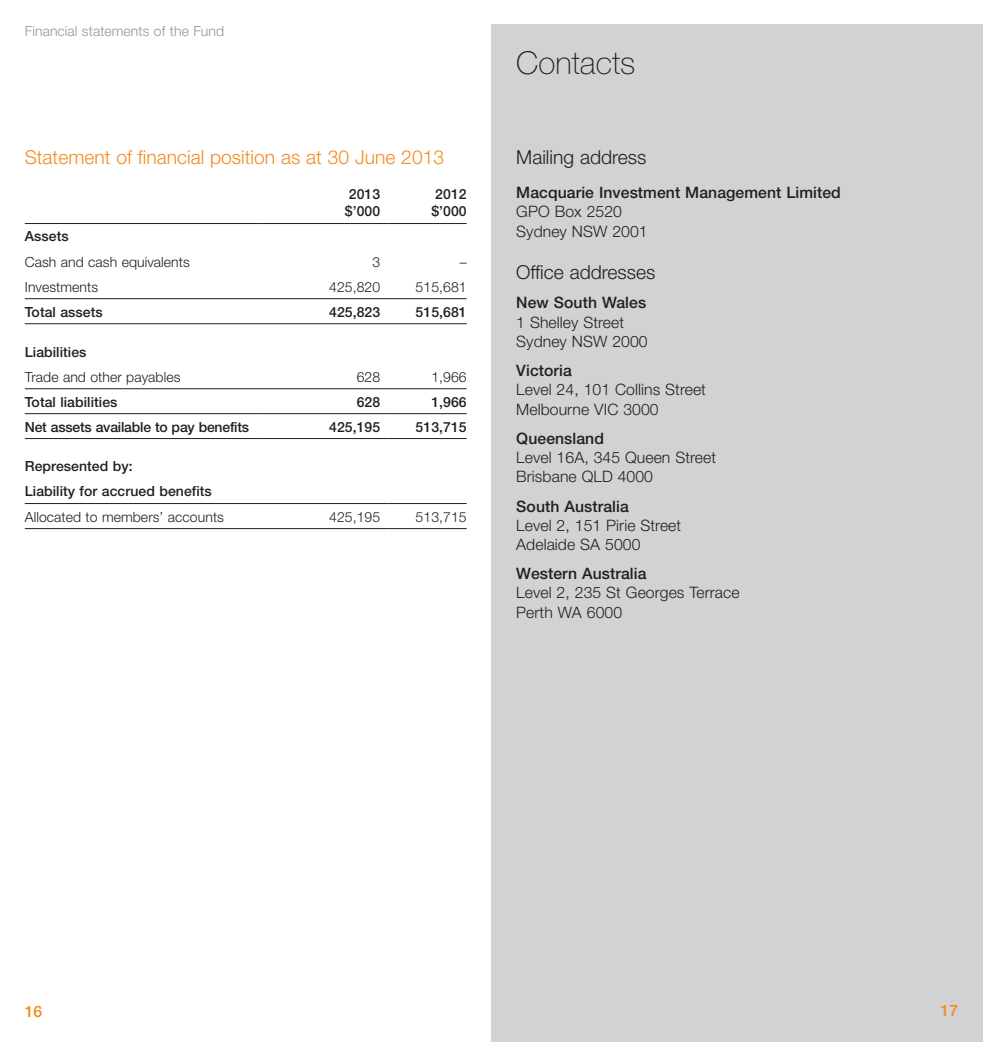
<style>
.page{position:relative;width:983px;height:1042px;background:#fff}
.page>*{position:absolute;margin:0;border:0;box-sizing:border-box;transform-origin:0 0}
.t1{font:100 31.5px "Helvetica Neue";color:#231f20}
.t2{font:300 19.25px "Helvetica Neue";color:#f28b20}
.t3{font:300 19.25px "Helvetica Neue";color:#231f20}
.t4{font:300 15.75px/19.2px "Helvetica Neue";letter-spacing:.005em;color:#231f20}
.t5{font:500 15.75px "Helvetica Neue";letter-spacing:.005em;color:#231f20}
.t6{font:500 15.75px "Helvetica Neue";color:#f28b20}
.t7{font:500 14px/17.5px "Helvetica Neue";letter-spacing:.005em;color:#231f20}
.t8{font:300 14px "Helvetica Neue";letter-spacing:.005em;color:#231f20}
.t9{font:500 14px "Helvetica Neue";letter-spacing:-.015em;color:#231f20}
.t10{font:300 14px "Helvetica Neue";letter-spacing:.005em;color:#939598}
</style>
<div class="page">
<div style="left:491px;top:25px;width:491px;height:1017px;background:#d1d2d4"></div>
<hr style="left:25px;top:223px;width:238px;height:1px;background:#231f20">
<hr style="left:263px;top:223px;width:124px;height:1px;background:#231f20">
<hr style="left:387px;top:223px;width:79px;height:1px;background:#231f20">
<hr style="left:25px;top:298px;width:238px;height:1px;background:#231f20">
<hr style="left:263px;top:298px;width:124px;height:1px;background:#231f20">
<hr style="left:387px;top:298px;width:79px;height:1px;background:#231f20">
<hr style="left:25px;top:323px;width:238px;height:1px;background:#231f20">
<hr style="left:263px;top:323px;width:124px;height:1px;background:#231f20">
<hr style="left:387px;top:323px;width:79px;height:1px;background:#231f20">
<hr style="left:25px;top:388px;width:238px;height:1px;background:#231f20">
<hr style="left:263px;top:388px;width:124px;height:1px;background:#231f20">
<hr style="left:387px;top:388px;width:79px;height:1px;background:#231f20">
<hr style="left:25px;top:413px;width:238px;height:1px;background:#231f20">
<hr style="left:263px;top:413px;width:124px;height:1px;background:#231f20">
<hr style="left:387px;top:413px;width:79px;height:1px;background:#231f20">
<hr style="left:25px;top:438px;width:238px;height:1px;background:#231f20">
<hr style="left:263px;top:438px;width:124px;height:1px;background:#231f20">
<hr style="left:387px;top:438px;width:79px;height:1px;background:#231f20">
<hr style="left:25px;top:503px;width:238px;height:1px;background:#231f20">
<hr style="left:263px;top:503px;width:124px;height:1px;background:#231f20">
<hr style="left:387px;top:503px;width:79px;height:1px;background:#231f20">
<hr style="left:25px;top:528px;width:238px;height:1px;background:#231f20">
<hr style="left:263px;top:528px;width:124px;height:1px;background:#231f20">
<hr style="left:387px;top:528px;width:79px;height:1px;background:#231f20">
<p class="t10" style="left:25px;top:22px;width:201px">Financial statements of the Fund</p>
<p class="t2" style="left:25px;top:145px;width:421px">Statement of financial position as at 30 June 2013</p>
<p class="t7" style="left:345px;top:185px;width:37px">2013 $’000</p>
<p class="t7" style="left:431px;top:185px;width:37px">2012 $’000</p>
<p class="t7" style="left:25px;top:228px;width:45px">Assets</p>
<p class="t8" style="left:25px;top:253px;width:166px">Cash and cash equivalents</p>
<p class="t8" style="left:372px;top:253px;width:9px">3</p>
<p class="t8" style="left:459px;top:253px;width:8px">–</p>
<p class="t8" style="left:25px;top:278px;width:75px">Investments</p>
<p class="t8" style="left:329px;top:278px;width:53px">425,820</p>
<p class="t8" style="left:415px;top:278px;width:53px">515,681</p>
<p class="t7" style="left:25px;top:303px;width:79px">Total assets</p>
<p class="t7" style="left:329px;top:303px;width:53px">425,823</p>
<p class="t7" style="left:415px;top:303px;width:53px">515,681</p>
<p class="t7" style="left:25px;top:343px;width:63px">Liabilities</p>
<p class="t8" style="left:25px;top:368px;width:157px">Trade and other payables</p>
<p class="t8" style="left:356px;top:368px;width:25px">628</p>
<p class="t8" style="left:431px;top:368px;width:37px">1,966</p>
<p class="t7" style="left:25px;top:393px;width:94px">Total liabilities</p>
<p class="t7" style="left:356px;top:393px;width:25px">628</p>
<p class="t7" style="left:431px;top:393px;width:37px">1,966</p>
<p class="t9" style="left:25px;top:418px;width:226px">Net assets available to pay benefits</p>
<p class="t7" style="left:329px;top:418px;width:53px">425,195</p>
<p class="t7" style="left:415px;top:418px;width:53px">513,715</p>
<p class="t7" style="left:25px;top:454px;width:188px;line-height:25px">Represented by:<br>Liability for accrued benefits</p>
<p class="t8" style="left:25px;top:508px;width:200px">Allocated to members’ accounts</p>
<p class="t8" style="left:329px;top:508px;width:53px">425,195</p>
<p class="t8" style="left:415px;top:508px;width:53px">513,715</p>
<h1 class="t1" style="left:516px;top:46px;width:121px">Contacts</h1>
<p class="t3" style="left:516px;top:145px;width:131px">Mailing address</p>
<p class="t5" style="left:516px;top:183px;width:326px">Macquarie Investment Management Limited</p>
<p class="t4" style="left:516px;top:202px;width:133px">GPO Box 2520<br>Sydney NSW 2001</p>
<p class="t3" style="left:516px;top:261px;width:140px">Office addresses</p>
<p class="t5" style="left:516px;top:293px;width:131px">New South Wales</p>
<p class="t4" style="left:516px;top:312px;width:133px">1 Shelley Street<br>Sydney NSW 2000</p>
<p class="t5" style="left:516px;top:361px;width:57px">Victoria</p>
<p class="t4" style="left:516px;top:380px;width:191px">Level 24, 101 Collins Street<br>Melbourne VIC 3000</p>
<p class="t5" style="left:516px;top:429px;width:89px">Queensland</p>
<p class="t4" style="left:516px;top:447px;width:201px">Level 16A, 345 Queen Street<br>Brisbane QLD 4000</p>
<p class="t5" style="left:516px;top:496px;width:114px">South Australia</p>
<p class="t4" style="left:516px;top:515px;width:166px">Level 2, 151 Pirie Street<br>Adelaide SA 5000</p>
<p class="t5" style="left:516px;top:564px;width:132px">Western Australia</p>
<p class="t4" style="left:516px;top:583px;width:225px">Level 2, 235 St Georges Terrace<br>Perth WA 6000</p>
<p class="t6" style="left:25px;top:1002px;width:19px">16</p>
<p class="t6" style="left:940px;top:1001px;width:19px">17</p>
</div>
